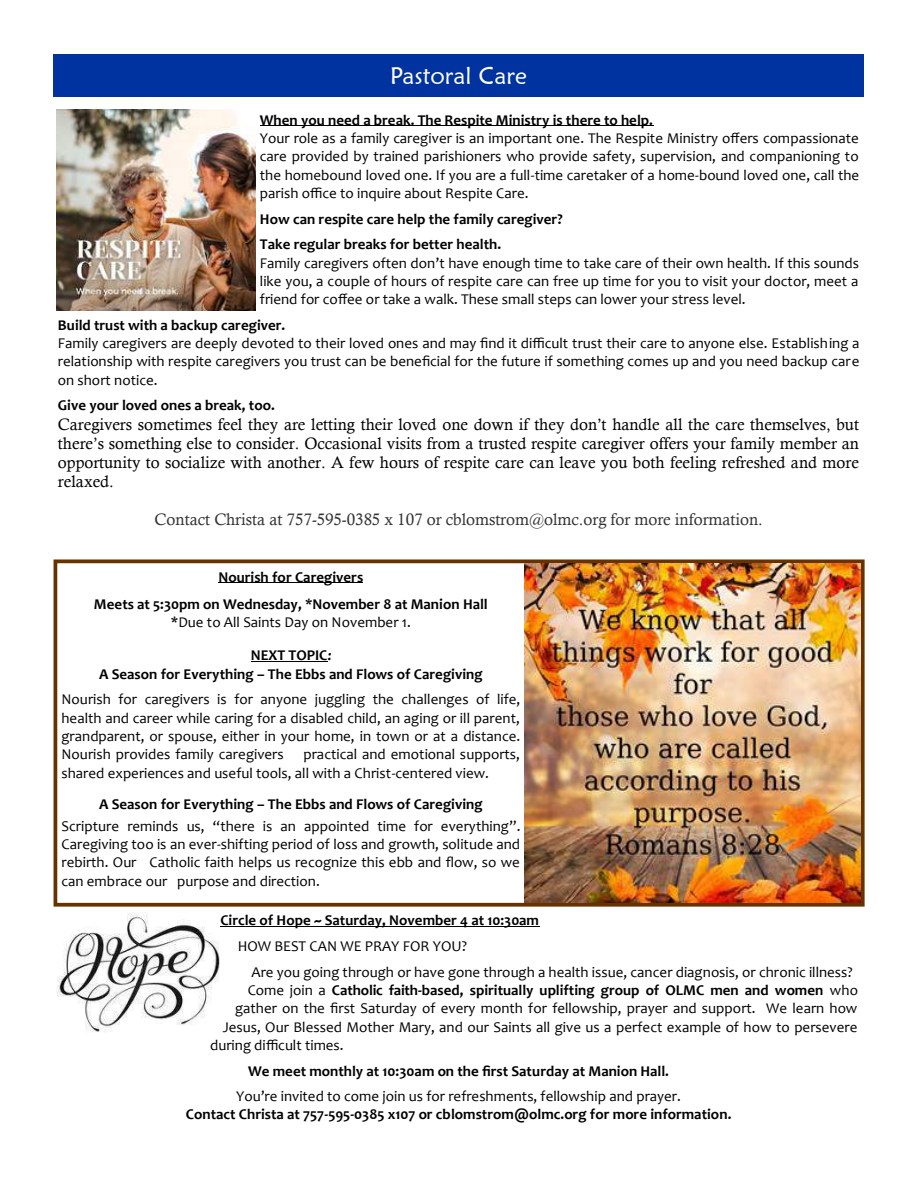
<style>
.page{position:relative;width:918px;height:1188px;background:#fff}
.page>*{position:absolute;margin:0;border:0;box-sizing:border-box;transform-origin:0 0}
.t1{font:24px "Maiandra GD";color:#fff}
.t2{font:16.65px "Calisto";color:#333}
.t3{font:16.5px/19px "Calisto";color:#000;text-align:justify}
.t4{font:15px/18.3px "Candara";color:#000;text-align:justify}
.t5{font:700 15px "Candara";color:#000}
.s1{font-style:italic}
.s2{font-weight:400}
</style>
<div class="page">
<div style="left:54px;top:54px;width:810px;height:43px;background:#0033a0"></div>
<hr style="left:220px;top:926px;width:319px;height:1px;background:#000">
<img style="left:56px;top:912px;width:164px;height:121px">
<div style="left:54px;top:559px;width:811px;height:348px;border:4px solid #630"></div>
<hr style="left:219px;top:582px;width:144px;height:1px;background:#000">
<hr style="left:251px;top:661px;width:77px;height:1px;background:#000">
<img style="left:525px;top:563px;width:336px;height:340px">
<hr style="left:260px;top:126px;width:393px;height:1px;background:#000">
<img style="left:56px;top:110px;width:200px;height:200px">
<p class="t1" style="left:390px;top:61px;width:138px">Pastoral Care</p>
<p class="t5" style="left:260px;top:114px;width:394px">When you need a break. The Respite Ministry is there to help.</p>
<p class="t4" style="left:260px;top:130px;width:601px">Your role as a family caregiver is an important one. The Respite Ministry offers compassionate care provided by trained parishioners who provide safety, supervision, and companioning to the homebound loved one. If you are a full-time caretaker of a home-bound loved one, call the parish office to inquire about Respite Care.</p>
<p class="t5" style="left:260px;top:213px;width:304px">How can respite care help the family caregiver?</p>
<p class="t5" style="left:260px;top:238px;width:243px">Take regular breaks for better health.</p>
<p class="t4" style="left:260px;top:255px;width:601px">Family caregivers often don’t have enough time to take care of their own health. If this sounds like you, a couple of hours of respite care can free up time for you to visit your doctor, meet a friend for coffee or take a walk. These small steps can lower your stress level.</p>
<p class="t5" style="left:58px;top:319px;width:229px">Build trust with a backup caregiver.</p>
<p class="t4" style="left:58px;top:336px;width:803px">Family caregivers are deeply devoted to their loved ones and may find it difficult trust their care to anyone else. Establishing a relationship with respite caregivers you trust can be beneficial for the future if something comes up and you need backup care on short notice.</p>
<p class="t5" style="left:58px;top:400px;width:218px">Give your loved ones a break, too.</p>
<p class="t3" style="left:58px;top:414px;width:803px">Caregivers sometimes feel they are letting their loved one down if they don’t handle all the care themselves, but there’s something else to consider. Occasional visits from a trusted respite caregiver offers your family member an opportunity to socialize with another. A few hours of respite care can leave you both feeling refreshed and more relaxed.</p>
<p class="t2" style="left:155px;top:510px;width:610px">Contact Christa at 757-595-0385 x 107 or cblomstrom@olmc.org for more information.</p>
<p class="t5" style="left:219px;top:571px;width:146px">Nourish for Caregivers</p>
<p class="t5" style="left:94px;top:598px;width:395px">Meets at 5:30pm on Wednesday, *November 8 at Manion Hall</p>
<p class="t4" style="left:171px;top:615px;width:241px">*Due to All Saints Day on November 1.</p>
<p class="t5" style="left:251px;top:649px;width:82px">NEXT TOPIC<span class="s1">:</span></p>
<p class="t5" style="left:99px;top:668px;width:385px">A Season for Everything – The Ebbs and Flows of Caregiving</p>
<p class="t4" style="left:62px;top:692px;width:460px">Nourish for caregivers is for anyone juggling the challenges of life, health and career while caring for a disabled child, an aging or ill parent, grandparent, or spouse, either in your home, in town or at a distance.<br>Nourish provides family caregivers</p>
<p class="t4" style="left:62px;top:747px;width:460px;text-indent:242px">practical and emotional supports, shared experiences and useful tools, all with a Christ-centered view.</p>
<p class="t5" style="left:99px;top:798px;width:385px">A Season for Everything – The Ebbs and Flows of Caregiving</p>
<p class="t4" style="left:62px;top:818px;width:461px">Scripture reminds us, “there is an appointed time for everything”.<br>Caregiving too is an ever-shifting period of loss and growth, solitude and rebirth. Our Catholic faith helps us recognize this ebb and flow, so we can embrace our purpose and direction.</p>
<p class="t5" style="left:220px;top:914px;width:320px">Circle of Hope ~ Saturday, November 4 at 10:30am</p>
<p class="t4" style="left:238px;top:938px;width:231px">HOW BEST CAN WE PRAY FOR YOU?</p>
<p class="t4" style="left:251px;top:964px;width:603px">Are you going through or have gone through a health issue, cancer diagnosis, or chronic illness?</p>
<p class="t5" style="left:248px;top:984px;width:612px"><span class="s2">Come join a</span> Catholic faith-based, spiritually uplifting group of OLMC men and women <span class="s2">who</span></p>
<p class="t4" style="left:235px;top:1001px;width:624px">gather on the first Saturday of every month for fellowship, prayer and support. We learn how</p>
<p class="t4" style="left:223px;top:1019px;width:636px">Jesus, Our Blessed Mother Mary, and our Saints all give us a perfect example of how to persevere</p>
<p class="t4" style="left:210px;top:1037px;width:135px">during difficult times.</p>
<p class="t5" style="left:248px;top:1065px;width:422px">We meet monthly at 10:30am on the first Saturday at Manion Hall.</p>
<p class="t4" style="left:236px;top:1089px;width:446px">You’re invited to come join us for refreshments, fellowship and prayer.</p>
<p class="t5" style="left:186px;top:1109px;width:547px">Contact Christa at 757-595-0385 x107 or cblomstrom@olmc.org for more information.</p>
</div>
